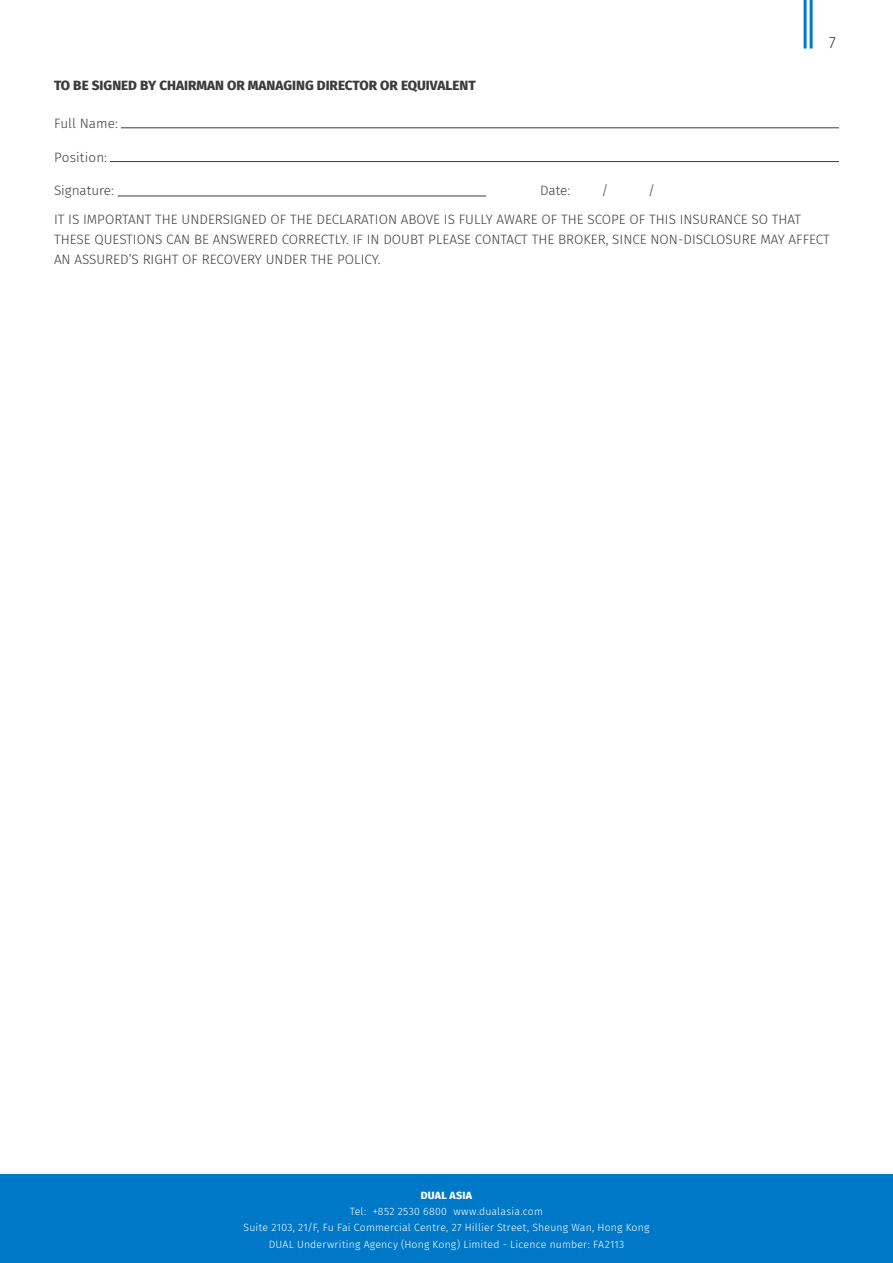
<style>
.page{position:relative;width:893px;height:1263px;background:#fff}
.page>*{position:absolute;margin:0;border:0;box-sizing:border-box;transform-origin:0 0}
.t1{font:300 16.5px "Fira Sans";color:#3c3c3c}
.t2{font:300 13.5px/28.8px "Fira Sans";color:#3c3c3c}
.t3{font:800 13.5px "Fira Sans";color:#3c3c3c}
.t4{font:300 10.5px/16.2px "Fira Sans";letter-spacing:.015em;color:#fff;text-align:center}
.t5{font:800 10.5px "Fira Sans";letter-spacing:.025em;color:#fff}
</style>
<div class="page">
<hr style="left:810px;top:0;width:3px;height:49px;background:#0078c8">
<hr style="left:804px;top:0;width:3px;height:49px;background:#0078c8">
<hr style="left:54px;top:127px;width:785px;height:1px;background:#3c3c3c">
<div style="left:54px;top:124px;width:67px;height:6px;background:#fff"></div>
<hr style="left:54px;top:161px;width:785px;height:1px;background:#3c3c3c">
<div style="left:54px;top:157px;width:56px;height:6px;background:#fff"></div>
<hr style="left:118px;top:196px;width:368px;height:1px;background:#3c3c3c">
<div style="left:0;top:1174px;width:893px;height:89px;background:#0078c8"></div>
<p class="t1" style="left:829px;top:30px;width:9px">7</p>
<p class="t3" style="left:54px;top:74px;width:423px">TO BE SIGNED BY CHAIRMAN OR MANAGING DIRECTOR OR EQUIVALENT</p>
<p class="t2" style="left:54px;top:109px;width:65px">Full Name:</p>
<p class="t2" style="left:54px;top:143px;width:55px">Position:</p>
<p class="t2" style="left:54px;top:176px;width:61px">Signature:</p>
<p class="t2" style="left:540px;top:176px;width:32px">Date:</p>
<p class="t2" style="left:602px;top:176px;width:9px">/</p>
<p class="t2" style="left:54px;top:176px;width:749px;text-indent:594px">/<br>IT IS IMPORTANT THE UNDERSIGNED OF THE DECLARATION ABOVE IS FULLY AWARE OF THE SCOPE OF THIS INSURANCE SO THAT</p>
<p class="t2" style="left:54px;top:229px;width:777px;line-height:20.2px">THESE QUESTIONS CAN BE ANSWERED CORRECTLY. IF IN DOUBT PLEASE CONTACT THE BROKER, SINCE NON-DISCLOSURE MAY AFFECT<br>AN ASSURED’S RIGHT OF RECOVERY UNDER THE POLICY.</p>
<p class="t5" style="left:421px;top:1186px;width:53px">DUAL ASIA</p>
<p class="t4" style="left:244px;top:1203px;width:407px">Tel: +852 2530 6800 www.dualasia.com<br>Suite 2103, 21/F, Fu Fai Commercial Centre, 27 Hillier Street, Sheung Wan, Hong Kong<br>DUAL Underwriting Agency (Hong Kong) Limited - Licence number: FA2113</p>
</div>
